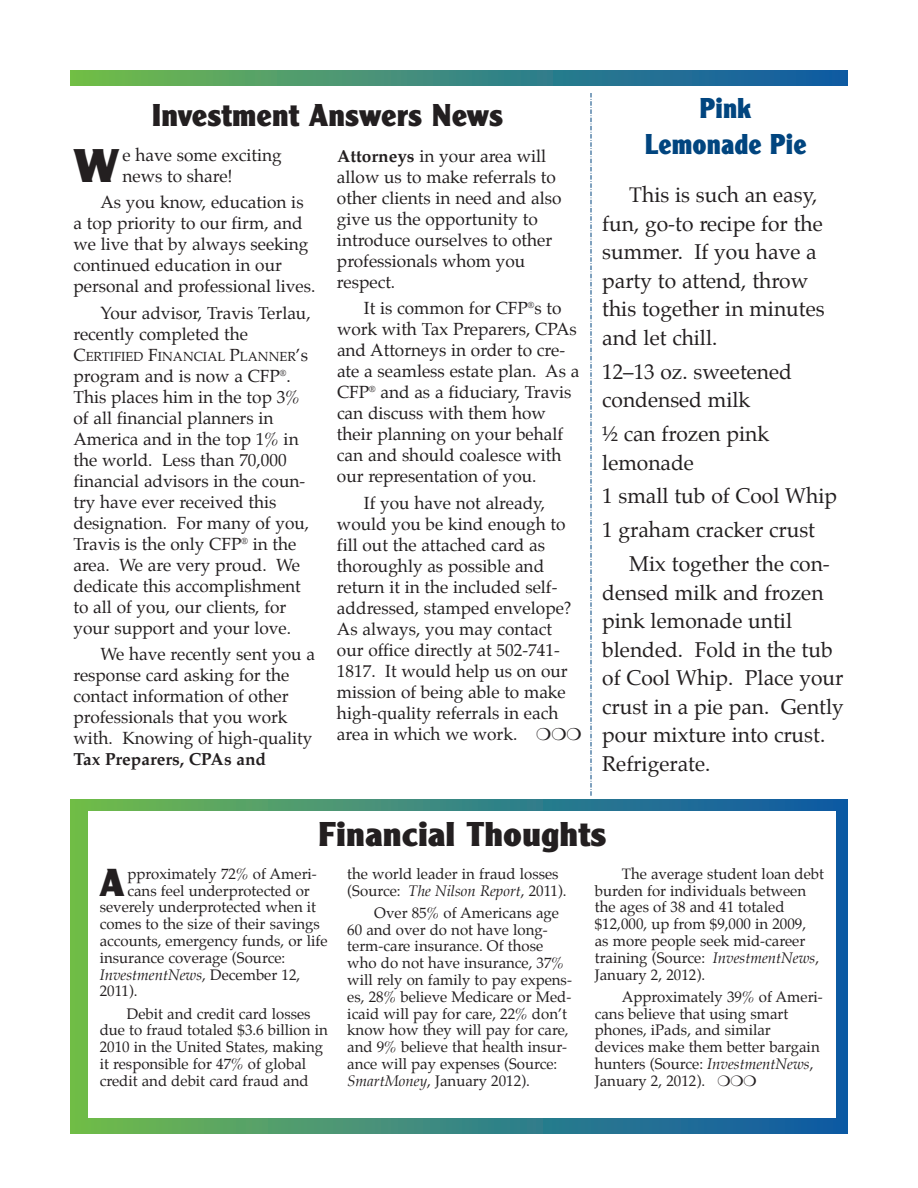
<style>
.page{position:relative;width:918px;height:1188px;background:#fff}
.page>*{position:absolute;margin:0;border:0;box-sizing:border-box;transform-origin:0 0}
.t1{font:49.35px "Clearface Gothic Extra Bold DTC";color:#231f20}
.t2{font:40.8px "Clearface Gothic Extra Bold DTC";color:#231f20}
.t3{font:36px "Clearface Gothic Extra Bold DTC";color:#231f20}
.t4{font:33px "Clearface Gothic Extra Bold DTC";color:#231f20;scale:.96 1}
.t5{font:30px/36px "Clearface Gothic Extra Bold DTC";color:#01457f;text-align:center;scale:.9 1}
.t6{font:21px/28.5px "Palatino";color:#231f20}
.t7{font:17.25px/21px "Palatino";color:#231f20}
.t8{font:700 17.25px "Palatino";color:#231f20}
.t9{font:15px/16.8px "Palatino";color:#231f20}
.t10{font:italic 15px "Palatino";color:#231f20}
.t11{font:12.9px "Palatino";color:#231f20}
.s1{font-size:17.25px}
.s2{font-weight:700}
.s3{font-style:normal}
.s4{font-style:italic}
</style>
<div class="page">
<img style="left:70px;top:70px;width:778px;height:16px">
<svg style="left:70px;top:800px;width:778px;height:334px;background:#438e7b"></svg>
<div style="left:88px;top:812px;width:748px;height:306px;background:#fff"></div>
<svg style="left:591px;top:93px;width:1px;height:703px"></svg>
<h3 class="t4" style="left:152px;top:95px;width:368px">Investment Answers News</h3>
<h1 class="t1" style="left:74px;top:136px;width:47px">W</h1>
<p class="t7" style="left:122px;top:146px;width:161px">e have some exciting news to share!</p>
<p class="t7" style="left:73px;top:193px;width:243px;text-indent:27px">As you know, education is a top priority to our firm, and we live that by always seeking continued education in our personal and professional lives.</p>
<p class="t7" style="left:73px;top:303px;width:239px;text-indent:27px">Your advisor, Travis Terlau, recently completed the</p>
<p class="t11" style="left:73px;top:350px;width:236px"><span class="s1">C</span>ERTIFIED <span class="s1">F</span>INANCIAL <span class="s1">P</span>LANNER<span class="s1">’s</span></p>
<p class="t7" style="left:73px;top:366px;width:237px">program and is now a CFP<sup>®</sup>.<br>This places him in the top 3% of all financial planners in<br>America and in the top 1% in the world. Less than 70,000 financial advisors in the coun&shy;try have ever received this designation. For many of you,<br>Travis is the only CFP<sup>®</sup> in the area. We are very proud. We dedicate this accomplishment to all of you, our clients, for your support and your love.</p>
<p class="t7" style="left:73px;top:645px;width:243px;text-indent:27px">We have recently sent you a response card asking for the contact information of other professionals that you work with. Knowing of high-quality</p>
<p class="t8" style="left:73px;top:751px;width:194px">Tax Preparers, CPAs and</p>
<p class="t7" style="left:337px;top:147px;width:226px"><span class="s2">Attorneys</span> in your area will allow us to make referrals to other clients in need and also give us the opportunity to introduce ourselves to other professionals whom you respect.</p>
<p class="t7" style="left:337px;top:299px;width:244px;text-indent:27px">It is common for CFP<sup>®</sup>s to work with Tax Preparers, CPAs and Attorneys in order to cre&shy;ate a seamless estate plan. As a<br>CFP<sup>®</sup> and as a fiduciary, Travis can discuss with them how their planning on your behalf can and should coalesce with our representation of you.</p>
<p class="t7" style="left:337px;top:493px;width:236px;text-indent:27px">If you have not already, would you be kind enough to fill out the attached card as thoroughly as possible and return it in the included self&shy;addressed, stamped envelope?<br>As always, you may contact our office directly at 502-741-<br>1817. It would help us on our mission of being able to make high-quality referrals in each area in which we work.</p>
<h3 class="t5" style="left:645px;top:90px;width:181px">Pink<br>Lemonade Pie</h3>
<p class="t6" style="left:602px;top:182px;width:224px;text-indent:27px">This is such an easy, fun, go-to recipe for the summer. If you have a party to attend, throw this together in minutes and let chill.</p>
<p class="t6" style="left:602px;top:359px;width:191px">12–13 oz. sweetened condensed milk</p>
<p class="t6" style="left:602px;top:421px;width:168px">½ can frozen pink lemonade</p>
<p class="t6" style="left:602px;top:481px;width:236px;line-height:33.9px">1 small tub of Cool Whip<br>1 graham cracker crust</p>
<p class="t6" style="left:602px;top:551px;width:243px;text-indent:27px">Mix together the con&shy;densed milk and frozen pink lemonade until blended. Fold in the tub of Cool Whip. Place your crust in a pie pan. Gently pour mixture into crust.<br>Refrigerate.</p>
<h3 class="t3" style="left:318px;top:813px;width:290px">Financial Thoughts</h3>
<h2 class="t2" style="left:100px;top:858px;width:26px">A</h2>
<p class="t9" style="left:128px;top:866px;width:191px">pproximately 72% of Ameri-</p>
<p class="t9" style="left:128px;top:883px;width:184px">cans feel underprotected or</p>
<p class="t9" style="left:100px;top:900px;width:218px">severely underprotected when it</p>
<p class="t9" style="left:100px;top:917px;width:222px">comes to the size of their savings</p>
<p class="t9" style="left:100px;top:933px;width:229px">accounts, emergency funds, or life</p>
<p class="t9" style="left:100px;top:950px;width:187px">insurance coverage (Source:</p>
<p class="t10" style="left:100px;top:967px;width:202px">InvestmentNews<span class="s3">, December 12,</span></p>
<p class="t9" style="left:100px;top:984px;width:39px">2011).</p>
<p class="t9" style="left:100px;top:1006px;width:230px;text-indent:27px">Debit and credit card losses due to fraud totaled $3.6 billion in<br>2010 in the United States, making it responsible for 47% of global credit and debit card fraud and</p>
<p class="t9" style="left:347px;top:866px;width:221px">the world leader in fraud losses (Source: <span class="s4">The Nilson Report</span>, 2011).</p>
<p class="t9" style="left:347px;top:905px;width:226px;text-indent:27px">Over 85% of Americans age<br>60 and over do not have long&shy;term-care insurance. Of those who do not have insurance, 37% will rely on family to pay expens&shy;es, 28% believe Medicare or Med&shy;icaid will pay for care, 22% don’t know how they will pay for care, and 9% believe that health insur&shy;ance will pay expenses (Source:<br><span class="s4">SmartMoney</span>, January 2012).</p>
<p class="t9" style="left:595px;top:866px;width:231px;text-indent:27px">The average student loan debt burden for individuals between the ages of 38 and 41 totaled $12,000, up from $9,000 in 2009,<br>as more people seek mid-career training (Source: <span class="s4">InvestmentNews</span>,<br>January 2, 2012).</p>
<p class="t9" style="left:595px;top:989px;width:230px;text-indent:27px">Approximately 39% of Ameri&shy;cans believe that using smart phones, iPads, and similar devices make them better bargain hunters (Source: <span class="s4">InvestmentNews</span>,<br>January 2, 2012).</p>
</div>
